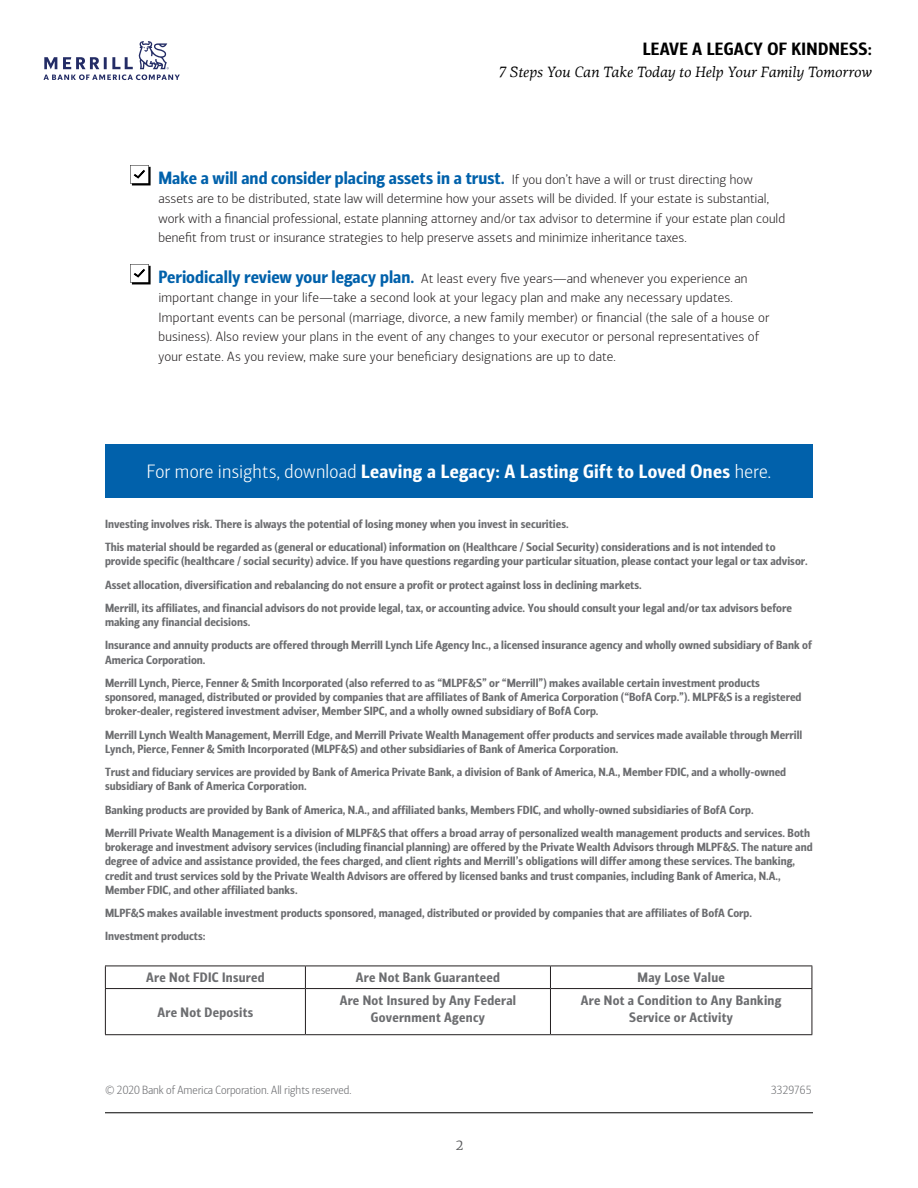
<style>
.page{position:relative;width:918px;height:1188px;background:#fff}
.page>*{position:absolute;margin:0;border:0;box-sizing:border-box;transform-origin:0 0}
.t1{font:19.5px "Connections Cond Bld";letter-spacing:.02em;color:#fff}
.t2{font:18px "Connections Cond Bld";color:#0161ab}
.t3{font:18px "Connections Cond Bld";letter-spacing:.02em;color:#000}
.t4{font:italic 15px "Connections Serif";letter-spacing:-.015em;color:#000}
.t5{font:13.8px/17px "Connections Cond Bld";letter-spacing:.02em;color:#6c6d70;text-align:center}
.t6{font:300 13.5px/19.5px "Connections";letter-spacing:.01em;color:#231f20}
.t7{font:13.5px "Connections Serif";color:#57585a}
.t8{font:12px/14.2px "Connections Cond Bld";color:#6c6d70}
.t9{font:300 12px "Connections Cond";color:#6c6d70}
.s1{font-family:"Connections";font-weight:300;font-size:13.5px;color:#231f20}
.s2{font-family:"Connections Cond Bld";font-weight:400;font-size:18px;color:#0161ab}
.s3{font-family:"Connections Cond";font-weight:300}
</style>
<div class="page">
<svg style="left:44px;top:41px;width:136px;height:39px"></svg>
<svg style="left:130px;top:165px;width:21px;height:20px"></svg>
<svg style="left:130px;top:264px;width:21px;height:20px"></svg>
<hr style="left:105px;top:1112px;width:708px;height:1px;background:#000">
<div style="left:105px;top:444px;width:708px;height:54px;background:#0161ab"></div>
<hr style="left:105px;top:966px;width:200px;height:1px;background:#231f20">
<svg style="left:105px;top:966px;width:1px;height:22px"></svg>
<hr style="left:305px;top:966px;width:245px;height:1px;background:#231f20">
<svg style="left:305px;top:966px;width:1px;height:22px"></svg>
<hr style="left:550px;top:966px;width:262px;height:1px;background:#231f20">
<svg style="left:550px;top:966px;width:1px;height:22px"></svg>
<svg style="left:812px;top:966px;width:1px;height:22px"></svg>
<hr style="left:105px;top:988px;width:200px;height:1px;background:#231f20">
<hr style="left:105px;top:989px;width:1px;height:45px;background:#231f20">
<hr style="left:305px;top:988px;width:245px;height:1px;background:#231f20">
<hr style="left:305px;top:989px;width:1px;height:45px;background:#231f20">
<hr style="left:550px;top:988px;width:262px;height:1px;background:#231f20">
<hr style="left:550px;top:989px;width:1px;height:45px;background:#231f20">
<hr style="left:812px;top:989px;width:1px;height:45px;background:#231f20">
<hr style="left:105px;top:1034px;width:200px;height:1px;background:#231f20">
<hr style="left:305px;top:1034px;width:245px;height:1px;background:#231f20">
<hr style="left:550px;top:1034px;width:262px;height:1px;background:#231f20">
<h2 class="t3" style="left:643px;top:38px;width:231px">LEAVE A LEGACY OF KINDNESS:</h2>
<p class="t4" style="left:498px;top:63px;width:375px">7 Steps You Can Take Today to Help Your Family Tomorrow</p>
<p class="t2" style="left:158px;top:167px;width:596px">Make a will and consider placing assets in a trust. <span class="s1">If you don’t have a will or trust directing how</span></p>
<p class="t6" style="left:158px;top:189px;width:628px">assets are to be distributed, state law will determine how your assets will be divided. If your estate is substantial, work with a financial professional, estate planning attorney and/or tax advisor to determine if your estate plan could benefit from trust or insurance strategies to help preserve assets and minimize inheritance taxes.</p>
<p class="t6" style="left:158px;top:269px;width:612px"><span class="s2">Periodically review your legacy plan.</span> At least every five years—and whenever you experience an important change in your life—take a second look at your legacy plan and make any necessary updates.<br>Important events can be personal (marriage, divorce, a new family member) or financial (the sale of a house or business). Also review your plans in the event of any changes to your executor or personal representatives of your estate. As you review, make sure your beneficiary designations are up to date.</p>
<p class="t1" style="left:147px;top:460px;width:626px"><span class="s3">For more insights, download</span> Leaving a Legacy: A Lasting Gift to Loved Ones <span class="s3">here.</span></p>
<p class="t8" style="left:105px;top:517px;width:465px">Investing involves risk. There is always the potential of losing money when you invest in securities.</p>
<p class="t8" style="left:105px;top:540px;width:704px">This material should be regarded as (general or educational) information on (Healthcare / Social Security) considerations and is not intended to provide specific (healthcare / social security) advice. If you have questions regarding your particular situation, please contact your legal or tax advisor.</p>
<p class="t8" style="left:105px;top:578px;width:538px">Asset allocation, diversification and rebalancing do not ensure a profit or protect against loss in declining markets.</p>
<p class="t8" style="left:105px;top:601px;width:689px">Merrill, its affiliates, and financial advisors do not provide legal, tax, or accounting advice. You should consult your legal and/or tax advisors before making any financial decisions.</p>
<p class="t8" style="left:105px;top:638px;width:708px">Insurance and annuity products are offered through Merrill Lynch Life Agency Inc., a licensed insurance agency and wholly owned subsidiary of Bank of<br>America Corporation.</p>
<p class="t8" style="left:105px;top:676px;width:698px">Merrill Lynch, Pierce, Fenner &amp; Smith Incorporated (also referred to as “MLPF&amp;S” or “Merrill”) makes available certain investment products sponsored, managed, distributed or provided by companies that are affiliates of Bank of America Corporation (“BofA Corp.”). MLPF&amp;S is a registered broker-dealer, registered investment adviser, Member SIPC, and a wholly owned subsidiary of BofA Corp.</p>
<p class="t8" style="left:105px;top:728px;width:699px">Merrill Lynch Wealth Management, Merrill Edge, and Merrill Private Wealth Management offer products and services made available through Merrill<br>Lynch, Pierce, Fenner &amp; Smith Incorporated (MLPF&amp;S) and other subsidiaries of Bank of America Corporation.</p>
<p class="t8" style="left:105px;top:765px;width:683px">Trust and fiduciary services are provided by Bank of America Private Bank, a division of Bank of America, N.A., Member FDIC, and a wholly-owned subsidiary of Bank of America Corporation.</p>
<p class="t8" style="left:105px;top:803px;width:650px">Banking products are provided by Bank of America, N.A., and affiliated banks, Members FDIC, and wholly-owned subsidiaries of BofA Corp.</p>
<p class="t8" style="left:105px;top:826px;width:709px">Merrill Private Wealth Management is a division of MLPF&amp;S that offers a broad array of personalized wealth management products and services. Both brokerage and investment advisory services (including financial planning) are offered by the Private Wealth Advisors through MLPF&amp;S. The nature and degree of advice and assistance provided, the fees charged, and client rights and Merrill’s obligations will differ among these services. The banking, credit and trust services sold by the Private Wealth Advisors are offered by licensed banks and trust companies, including Bank of America, N.A., Member FDIC, and other affiliated banks.</p>
<p class="t8" style="left:105px;top:906px;width:649px">MLPF&amp;S makes available investment products sponsored, managed, distributed or provided by companies that are affiliates of BofA Corp.</p>
<p class="t8" style="left:105px;top:929px;width:102px">Investment products:</p>
<p class="t5" style="left:146px;top:969px;width:120px">Are Not FDIC Insured</p>
<p class="t5" style="left:356px;top:969px;width:146px">Are Not Bank Guaranteed</p>
<p class="t5" style="left:637px;top:969px;width:89px">May Lose Value</p>
<p class="t5" style="left:158px;top:1004px;width:97px">Are Not Deposits</p>
<p class="t5" style="left:340px;top:992px;width:178px">Are Not Insured by Any Federal<br>Government Agency</p>
<p class="t5" style="left:581px;top:992px;width:202px">Are Not a Condition to Any Banking<br>Service or Activity</p>
<p class="t9" style="left:105px;top:1083px;width:248px">© 2020 Bank of America Corporation. All rights reserved.</p>
<p class="t9" style="left:771px;top:1083px;width:42px">3329765</p>
<p class="t7" style="left:456px;top:1137px;width:9px">2</p>
</div>
